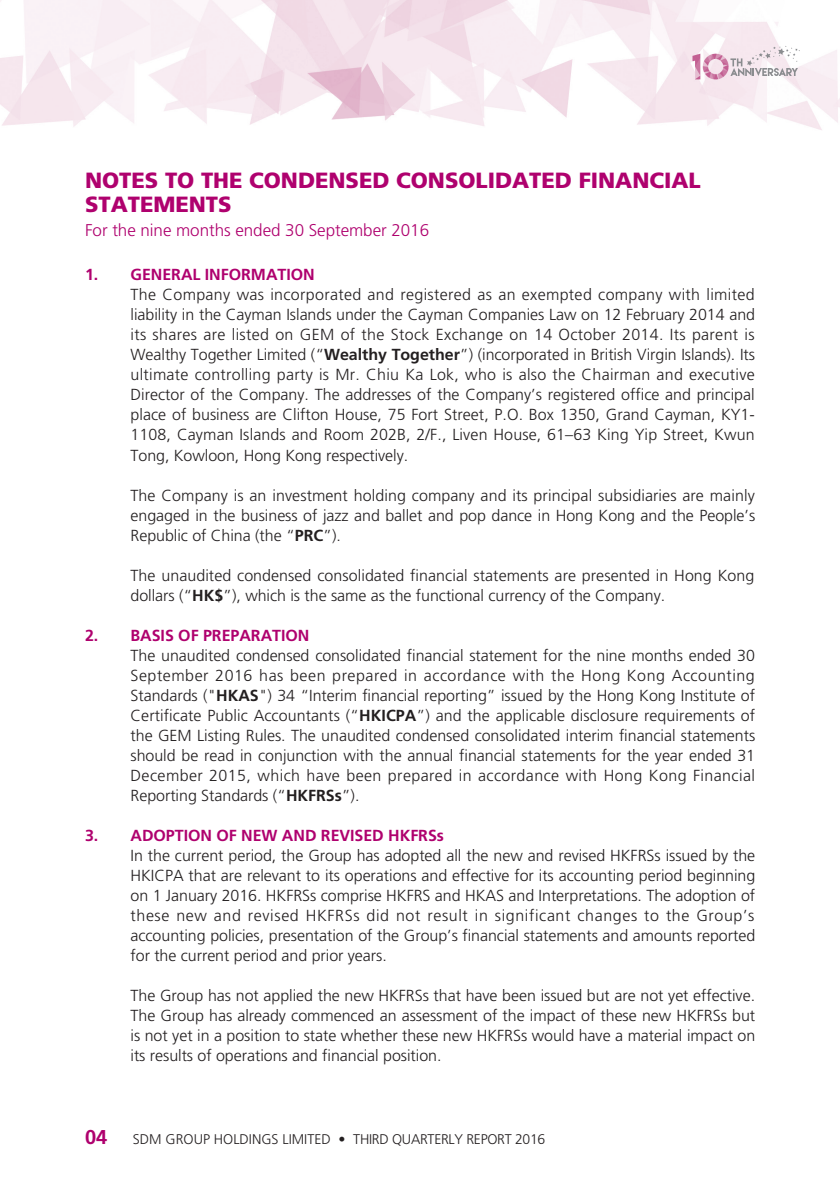
<style>
.page{position:relative;width:840px;height:1191px;background:#fff}
.page>*{position:absolute;margin:0;border:0;box-sizing:border-box;transform-origin:0 0}
._01_H1{font:900 22px/24px "Frutiger LT Std";color:#af016e}
.t1{font:700 20px "Frutiger LT Std";color:#af016e}
._00_txt{font:300 17px "Frutiger LT Std";letter-spacing:-.005em;color:#af016e}
._06_Notes{font:300 16px/20px "Frutiger LT Std";letter-spacing:-.005em;color:#231f20;text-align:justify}
._07_NH1{font:700 16px "Frutiger LT Std";letter-spacing:-.005em;color:#af016e}
.t2{font:300 14px "Frutiger LT Std";letter-spacing:-.02em;color:#231f20}
.s1{font-weight:700}
</style>
<div class="page">
<img style="left:0;top:0;width:839px;height:130px">
<svg style="left:730px;top:46px;width:69px;height:30px"></svg>
<p class="_01_H1" style="left:85px;top:169px;width:616px">NOTES TO THE CONDENSED CONSOLIDATED FINANCIAL<br>STATEMENTS</p>
<p class="_00_txt" style="left:85px;top:221px;width:345px">For the nine months ended 30 September 2016</p>
<p class="_07_NH1" style="left:85px;top:265px;width:231px">1. GENERAL INFORMATION</p>
<p class="_06_Notes" style="left:130px;top:285px;width:625px">The Company was incorporated and registered as an exempted company with limited liability in the Cayman Islands under the Cayman Companies Law on 12 February 2014 and its shares are listed on GEM of the Stock Exchange on 14 October 2014. Its parent is Wealthy Together Limited (“<span class="s1">Wealthy Together</span>”) (incorporated in British Virgin Islands). Its ultimate controlling party is Mr. Chiu Ka Lok, who is also the Chairman and executive Director of the Company. The addresses of the Company’s registered office and principal place of business are Clifton House, 75 Fort Street, P.O. Box 1350, Grand Cayman, KY1- 1108, Cayman Islands and Room 202B, 2/F., Liven House, 61–63 King Yip Street, Kwun Tong, Kowloon, Hong Kong respectively.</p>
<p class="_06_Notes" style="left:130px;top:485px;width:625px">The Company is an investment holding company and its principal subsidiaries are mainly engaged in the business of jazz and ballet and pop dance in Hong Kong and the People’s Republic of China (the “<span class="s1">PRC</span>”).</p>
<p class="_06_Notes" style="left:130px;top:565px;width:625px">The unaudited condensed consolidated financial statements are presented in Hong Kong dollars (“<span class="s1">HK$</span>”), which is the same as the functional currency of the Company.</p>
<p class="_07_NH1" style="left:85px;top:625px;width:226px">2. BASIS OF PREPARATION</p>
<p class="_06_Notes" style="left:130px;top:645px;width:626px">The unaudited condensed consolidated financial statement for the nine months ended 30<br>September 2016 has been prepared in accordance with the Hong Kong Accounting Standards ("<span class="s1">HKAS</span>") 34 “Interim financial reporting” issued by the Hong Kong Institute of Certificate Public Accountants (“<span class="s1">HKICPA</span>”) and the applicable disclosure requirements of the GEM Listing Rules. The unaudited condensed consolidated interim financial statements should be read in conjunction with the annual financial statements for the year ended 31<br>December 2015, which have been prepared in accordance with Hong Kong Financial Reporting Standards (“<span class="s1">HKFRSs</span>”).</p>
<p class="_07_NH1" style="left:85px;top:825px;width:360px">3. ADOPTION OF NEW AND REVISED HKFRSs</p>
<p class="_06_Notes" style="left:130px;top:845px;width:626px">In the current period, the Group has adopted all the new and revised HKFRSs issued by the HKICPA that are relevant to its operations and effective for its accounting period beginning on 1 January 2016. HKFRSs comprise HKFRS and HKAS and Interpretations. The adoption of these new and revised HKFRSs did not result in significant changes to the Group’s accounting policies, presentation of the Group’s financial statements and amounts reported for the current period and prior years.</p>
<p class="_06_Notes" style="left:130px;top:985px;width:626px">The Group has not applied the new HKFRSs that have been issued but are not yet effective.<br>The Group has already commenced an assessment of the impact of these new HKFRSs but is not yet in a position to state whether these new HKFRSs would have a material impact on its results of operations and financial position.</p>
<p class="t1" style="left:85px;top:1125px;width:24px">04</p>
<p class="t2" style="left:133px;top:1131px;width:414px">SDM GROUP HOLDINGS LIMITED • THIRD QUARTERLY REPORT 2016</p>
</div>
